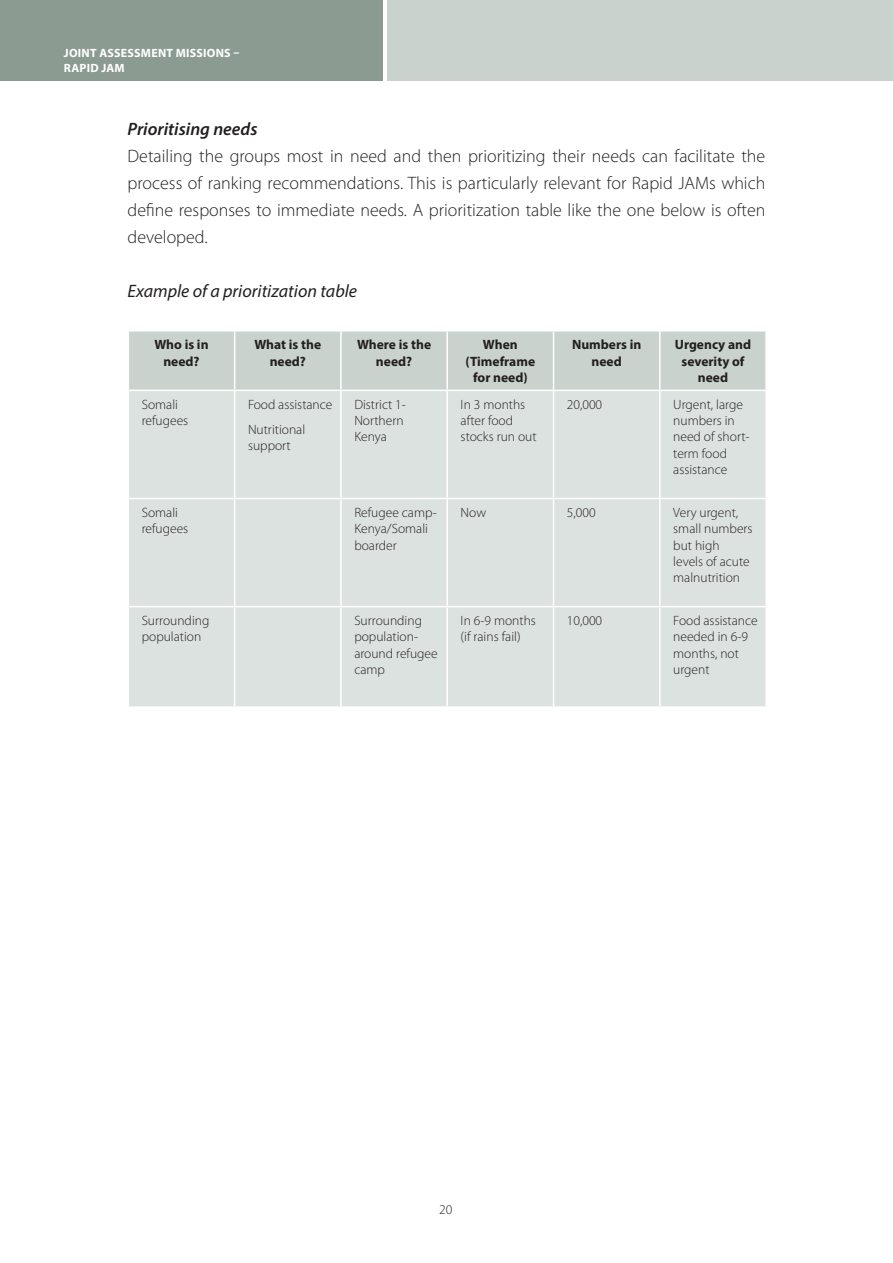
<style>
.page{position:relative;width:893px;height:1263px;background:#fff}
.page>*{position:absolute;margin:0;border:0;box-sizing:border-box;transform-origin:0 0}
.t1{font:300 18px/27px "Myriad Pro";color:#231f20;text-align:justify}
.t2{font:italic 18px "Myriad Pro";color:#231f20}
.t3{font:italic 600 18px "Myriad Pro";color:#231f20}
.t4{font:300 13.5px/16.2px "Myriad Pro";color:#231f20}
.t5{font:700 13.5px/16.2px "Myriad Pro";color:#231f20;text-align:center}
.t6{font:700 12px/14.4px "Myriad Pro";letter-spacing:.02em;color:#fff}
</style>
<div class="page">
<div style="left:0;top:0;width:383px;height:81px;background:#8b9b92"></div>
<div style="left:387px;top:0;width:506px;height:81px;background:#cad2cd"></div>
<div style="left:129px;top:332px;width:636px;height:58px;background:#cad2cd"></div>
<div style="left:129px;top:391px;width:636px;height:315px;background:#dce2df"></div>
<hr style="left:234px;top:331px;width:1px;height:59px;background:#fff">
<hr style="left:340px;top:331px;width:2px;height:59px;background:#fff">
<hr style="left:446px;top:331px;width:2px;height:59px;background:#fff">
<hr style="left:553px;top:331px;width:1px;height:59px;background:#fff">
<hr style="left:659px;top:331px;width:2px;height:59px;background:#fff">
<hr style="left:234px;top:391px;width:1px;height:107px;background:#fff">
<hr style="left:340px;top:391px;width:2px;height:107px;background:#fff">
<hr style="left:446px;top:391px;width:2px;height:107px;background:#fff">
<hr style="left:553px;top:391px;width:1px;height:107px;background:#fff">
<hr style="left:659px;top:391px;width:2px;height:107px;background:#fff">
<hr style="left:128px;top:498px;width:107px;height:1px;background:#fff">
<hr style="left:235px;top:498px;width:106px;height:1px;background:#fff">
<hr style="left:234px;top:499px;width:1px;height:107px;background:#fff">
<hr style="left:341px;top:498px;width:106px;height:1px;background:#fff">
<hr style="left:340px;top:499px;width:2px;height:107px;background:#fff">
<hr style="left:447px;top:498px;width:107px;height:1px;background:#fff">
<hr style="left:446px;top:499px;width:2px;height:107px;background:#fff">
<hr style="left:554px;top:498px;width:106px;height:1px;background:#fff">
<hr style="left:553px;top:499px;width:1px;height:107px;background:#fff">
<hr style="left:660px;top:498px;width:107px;height:1px;background:#fff">
<hr style="left:659px;top:499px;width:2px;height:107px;background:#fff">
<hr style="left:128px;top:606px;width:107px;height:1px;background:#fff">
<hr style="left:235px;top:606px;width:106px;height:1px;background:#fff">
<hr style="left:234px;top:607px;width:1px;height:99px;background:#fff">
<hr style="left:341px;top:606px;width:106px;height:1px;background:#fff">
<hr style="left:340px;top:607px;width:2px;height:99px;background:#fff">
<hr style="left:447px;top:606px;width:107px;height:1px;background:#fff">
<hr style="left:446px;top:607px;width:2px;height:99px;background:#fff">
<hr style="left:554px;top:606px;width:106px;height:1px;background:#fff">
<hr style="left:553px;top:607px;width:1px;height:99px;background:#fff">
<hr style="left:660px;top:606px;width:107px;height:1px;background:#fff">
<hr style="left:659px;top:607px;width:2px;height:99px;background:#fff">
<p class="t6" style="left:64px;top:46px;width:177px">JOINT ASSESSMENT MISSIONS –<br>RAPID JAM</p>
<h1 class="t3" style="left:128px;top:118px;width:131px">Prioritising needs</h1>
<p class="t1" style="left:128px;top:142px;width:639px">Detailing the groups most in need and then prioritizing their needs can facilitate the process of ranking recommendations. This is particularly relevant for Rapid JAMs which define responses to immediate needs. A prioritization table like the one below is often developed.</p>
<h1 class="t2" style="left:128px;top:280px;width:231px">Example of a prioritization table</h1>
<p class="t5" style="left:154px;top:336px;width:56px">Who is in need?</p>
<p class="t5" style="left:254px;top:336px;width:68px">What is the need?</p>
<p class="t5" style="left:357px;top:336px;width:76px">Where is the need?</p>
<p class="t5" style="left:466px;top:336px;width:71px">When (Timeframe for need)</p>
<p class="t5" style="left:572px;top:336px;width:71px">Numbers in need</p>
<p class="t5" style="left:675px;top:336px;width:78px">Urgency and severity of need</p>
<p class="t4" style="left:142px;top:396px;width:48px">Somali refugees</p>
<p class="t4" style="left:248px;top:392px;width:86px;line-height:24.8px">Food assistance<br>N utritional</p>
<p class="t4" style="left:248px;top:437px;width:44px">support</p>
<p class="t4" style="left:354px;top:396px;width:53px">District 1-<br>Northern<br>Kenya</p>
<p class="t4" style="left:461px;top:396px;width:77px">In 3 months after food stocks run out</p>
<p class="t4" style="left:567px;top:396px;width:37px">20,000</p>
<p class="t4" style="left:673px;top:396px;width:78px">Urgent, large numbers in need of short&shy;term food assistance</p>
<p class="t4" style="left:142px;top:504px;width:48px">Somali refugees</p>
<p class="t4" style="left:354px;top:504px;width:84px">Refugee camp-<br>Kenya/Somali boarder</p>
<p class="t4" style="left:461px;top:504px;width:27px">Now</p>
<p class="t4" style="left:567px;top:504px;width:30px">5,000</p>
<p class="t4" style="left:673px;top:504px;width:81px">Very urgent, small numbers but high levels of acute malnutrition</p>
<p class="t4" style="left:142px;top:612px;width:69px">Surrounding population</p>
<p class="t4" style="left:354px;top:612px;width:85px">Surrounding population&shy;around refugee camp</p>
<p class="t4" style="left:461px;top:612px;width:77px">In 6-9 months (if rains fail)</p>
<p class="t4" style="left:567px;top:612px;width:37px">10,000</p>
<p class="t4" style="left:673px;top:612px;width:86px">Food assistance needed in 6-9 months, not urgent</p>
<p class="t4" style="left:439px;top:1201px;width:15px">20</p>
</div>
